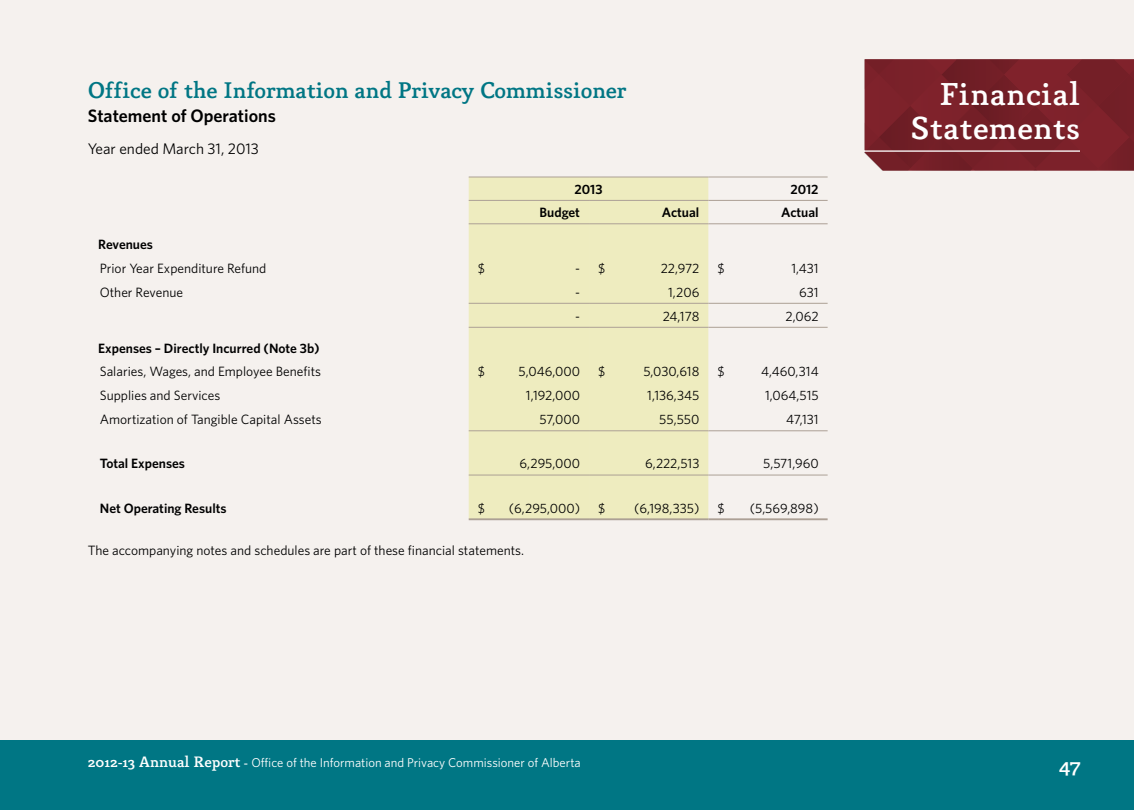
<style>
.page{position:relative;width:1134px;height:810px;background:#f5f1ee}
.page>*{position:absolute;margin:0;border:0;box-sizing:border-box;transform-origin:0 0}
.t1{font:500 31.5px/34px "Mido";letter-spacing:.02em;color:#fff;text-align:right}
.t2{font:500 22.5px "Mido";color:#007684}
.t3{font:500 21.15px "Mido";color:#fff}
.t4{font:600 18px "Whitney";color:#000}
.t5{font:15.3px "Whitney";color:#000}
.t6{font:13.5px "Whitney";color:#000}
.t7{font:600 13.5px "Whitney";color:#000}
.t8{font:12.75px "Whitney";color:#fff}
.s1{font-family:"Mido";font-weight:500;font-size:15px}
.s2{font-family:"Mido";font-weight:500}
</style>
<div class="page">
<div style="left:0;top:741px;width:1134px;height:69px;background:#007684"></div>
<div style="left:469px;top:178px;width:239px;height:340px;background:#eeecbf"></div>
<div style="left:589px;top:201px;width:119px;height:317px;background:#eeecbf"></div>
<hr style="left:469px;top:303px;width:120px;height:1px;background:#aca095">
<hr style="left:589px;top:303px;width:119px;height:1px;background:#aca095">
<hr style="left:708px;top:303px;width:120px;height:1px;background:#aca095">
<hr style="left:469px;top:430px;width:120px;height:1px;background:#aca095">
<hr style="left:589px;top:430px;width:119px;height:1px;background:#aca095">
<hr style="left:708px;top:430px;width:120px;height:1px;background:#aca095">
<hr style="left:469px;top:475px;width:120px;height:1px;background:#aca095">
<hr style="left:589px;top:475px;width:119px;height:1px;background:#aca095">
<hr style="left:708px;top:475px;width:120px;height:1px;background:#aca095">
<hr style="left:469px;top:518px;width:120px;height:2px;background:#aca095">
<hr style="left:589px;top:518px;width:119px;height:2px;background:#aca095">
<hr style="left:708px;top:518px;width:120px;height:2px;background:#aca095">
<hr style="left:469px;top:177px;width:120px;height:1px;background:#aca095">
<hr style="left:589px;top:177px;width:119px;height:1px;background:#aca095">
<hr style="left:708px;top:177px;width:120px;height:1px;background:#aca095">
<hr style="left:469px;top:200px;width:120px;height:1px;background:#aca095">
<hr style="left:589px;top:200px;width:119px;height:1px;background:#aca095">
<hr style="left:708px;top:200px;width:120px;height:1px;background:#aca095">
<hr style="left:469px;top:223px;width:120px;height:1px;background:#aca095">
<hr style="left:589px;top:223px;width:119px;height:1px;background:#aca095">
<hr style="left:708px;top:223px;width:120px;height:1px;background:#aca095">
<hr style="left:469px;top:327px;width:120px;height:1px;background:#aca095">
<hr style="left:589px;top:327px;width:119px;height:1px;background:#aca095">
<hr style="left:708px;top:327px;width:120px;height:1px;background:#aca095">
<svg style="left:864px;top:59px;width:270px;height:112px;background:#79222a"></svg>
<hr style="left:864px;top:150px;width:216px;height:2px;background:#fff">
<h2 class="t2" style="left:88px;top:77px;width:540px">Office of the Information and Privacy Commissioner</h2>
<h3 class="t4" style="left:88px;top:105px;width:190px">Statement of Operations</h3>
<p class="t5" style="left:88px;top:140px;width:173px">Year ended March 31, 2013</p>
<p class="t7" style="left:575px;top:181px;width:29px">2013</p>
<p class="t7" style="left:790px;top:181px;width:30px">2012</p>
<p class="t7" style="left:540px;top:205px;width:42px">Budget</p>
<p class="t7" style="left:662px;top:205px;width:39px">Actual</p>
<p class="t7" style="left:781px;top:205px;width:39px">Actual</p>
<p class="t7" style="left:98px;top:236px;width:56px">Revenues</p>
<p class="t6" style="left:100px;top:260px;width:168px">Prior Year Expenditure Refund</p>
<p class="t6" style="left:478px;top:260px;width:9px">$</p>
<p class="t6" style="left:575px;top:260px;width:32px">- $</p>
<p class="t6" style="left:661px;top:260px;width:40px">22,972</p>
<p class="t6" style="left:717px;top:260px;width:9px">$</p>
<p class="t6" style="left:791px;top:260px;width:29px">1,431</p>
<p class="t6" style="left:100px;top:284px;width:85px">Other Revenue</p>
<p class="t6" style="left:575px;top:284px;width:5px">-</p>
<p class="t6" style="left:668px;top:284px;width:33px">1,206</p>
<p class="t6" style="left:799px;top:284px;width:21px">631</p>
<p class="t6" style="left:575px;top:308px;width:5px">-</p>
<p class="t6" style="left:663px;top:308px;width:38px">24,178</p>
<p class="t6" style="left:786px;top:308px;width:35px">2,062</p>
<p class="t7" style="left:98px;top:340px;width:223px">Expenses – Directly Incurred (Note 3b)</p>
<p class="t6" style="left:100px;top:364px;width:223px">Salaries, Wages, and Employee Benefits</p>
<p class="t6" style="left:478px;top:364px;width:9px">$</p>
<p class="t6" style="left:519px;top:364px;width:63px">5,046,000</p>
<p class="t6" style="left:598px;top:364px;width:9px">$</p>
<p class="t6" style="left:643px;top:364px;width:58px">5,030,618</p>
<p class="t6" style="left:717px;top:364px;width:9px">$</p>
<p class="t6" style="left:761px;top:364px;width:59px">4,460,314</p>
<p class="t6" style="left:100px;top:388px;width:122px">Supplies and Services</p>
<p class="t6" style="left:526px;top:388px;width:56px">1,192,000</p>
<p class="t6" style="left:647px;top:388px;width:54px">1,136,345</p>
<p class="t6" style="left:765px;top:388px;width:55px">1,064,515</p>
<p class="t6" style="left:100px;top:412px;width:223px">Amortization of Tangible Capital Assets</p>
<p class="t6" style="left:540px;top:412px;width:42px">57,000</p>
<p class="t6" style="left:659px;top:412px;width:42px">55,550</p>
<p class="t6" style="left:786px;top:412px;width:34px">47,131</p>
<p class="t7" style="left:100px;top:456px;width:87px">Total Expenses</p>
<p class="t6" style="left:520px;top:456px;width:62px">6,295,000</p>
<p class="t6" style="left:645px;top:456px;width:56px">6,222,513</p>
<p class="t6" style="left:763px;top:456px;width:57px">5,571,960</p>
<p class="t7" style="left:100px;top:500px;width:128px">Net Operating Results</p>
<p class="t6" style="left:478px;top:500px;width:9px">$</p>
<p class="t6" style="left:509px;top:500px;width:73px">(6,295,000)</p>
<p class="t6" style="left:598px;top:500px;width:9px">$</p>
<p class="t6" style="left:634px;top:500px;width:67px">(6,198,335)</p>
<p class="t6" style="left:717px;top:500px;width:9px">$</p>
<p class="t6" style="left:750px;top:500px;width:70px">(5,569,898)</p>
<p class="t6" style="left:88px;top:543px;width:438px">The accompanying notes and schedules are part of these financial statements.</p>
<h1 class="t1" style="left:911px;top:77px;width:171px">Financial<br>Statements</h1>
<p class="t8" style="left:88px;top:755px;width:495px"><span class="s1">2012-13 Annual Report</span> <span class="s2">-</span> Office of the Information and Privacy Commissioner of Alberta</p>
<h3 class="t3" style="left:1058px;top:752px;width:24px">47</h3>
</div>
